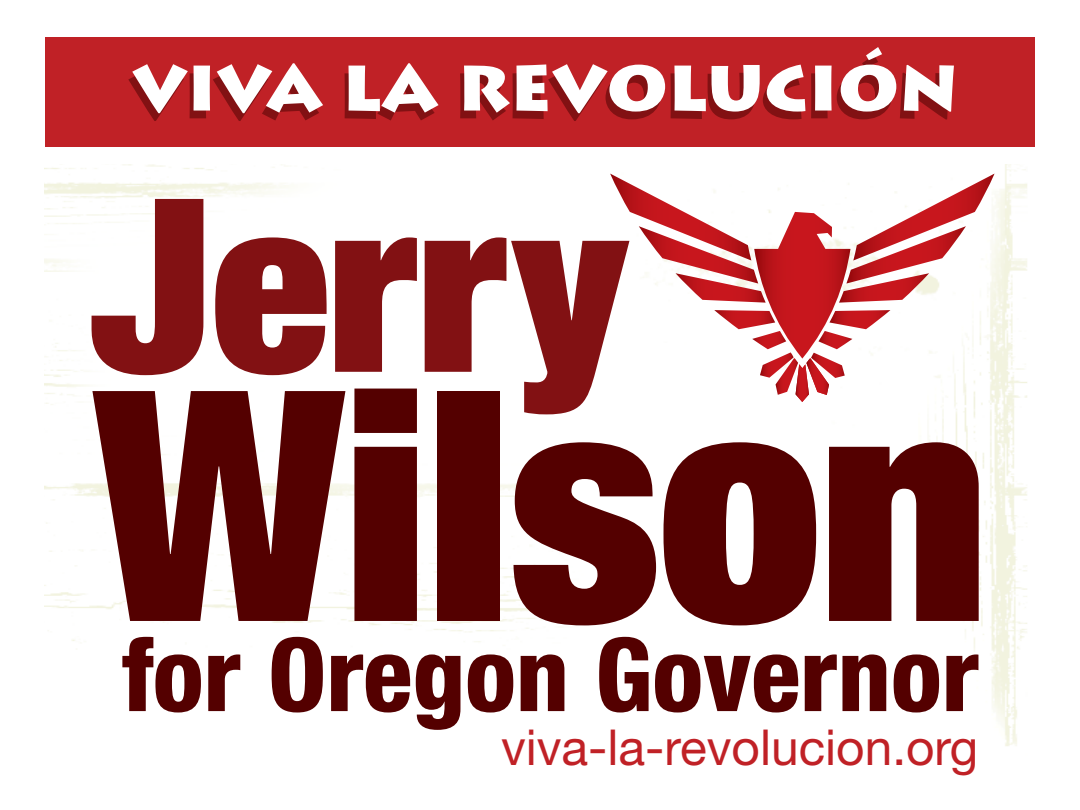
<style>
.page{position:relative;width:1080px;height:810px;background:#fff}
.page>*{position:absolute;margin:0;border:0;box-sizing:border-box;transform-origin:0 0}
.t1{font:900 condensed 321.94px "Helvetica Neue LT Std";color:#540000}
.t2{font:900 condensed 242.06px "Helvetica Neue LT Std";color:#821113}
.t3{font:800 condensed 102px "Helvetica Neue LT Std";color:#540000}
.t4{font:900 74.44px "Lithos Pro";color:#fff}
.t5{font:49.62px "Helvetica Neue LT Std";color:#c02126}
</style>
<div class="page">
<div style="left:45px;top:37px;width:989px;height:109px;background:#c02126"></div>
<img style="left:45px;top:165px;width:982px;height:581px">
<svg style="left:610px;top:174px;width:385px;height:228px"></svg>
<h3 class="t4" style="left:132px;top:38px;width:828px">VIVA LA REVOLUCIÓN</h3>
<h2 class="t2" style="left:91px;top:131px;width:539px">Jerry</h2>
<h1 class="t1" style="left:94px;top:300px;width:895px">Wilson</h1>
<h3 class="t3" style="left:122px;top:612px;width:859px">for Oregon Governor</h3>
<p class="t5" style="left:501px;top:718px;width:479px">viva-la-revolucion.org</p>
</div>
